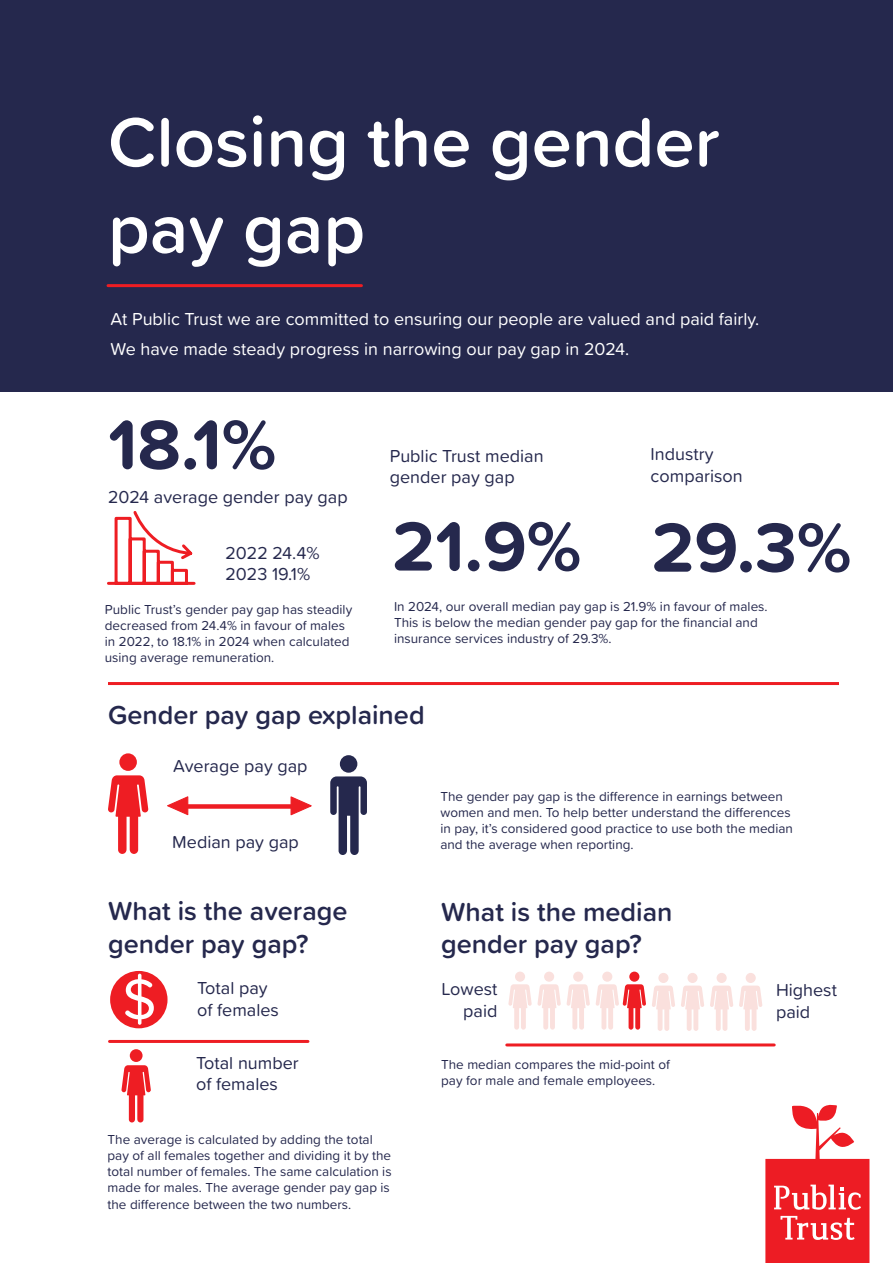
<style>
.page{position:relative;width:893px;height:1263px;background:#fff}
.page>*{position:absolute;margin:0;border:0;box-sizing:border-box;transform-origin:0 0}
.t1{font:600 72px/86.4px "Proxima Soft";color:#fff}
.t2{font:700 72px "Proxima Soft";color:#25284d}
.t3{font:58.35px "Proxima Soft";color:#fff}
.t4{font:600 27px/32.4px "Proxima Soft";color:#25284d}
.t5{font:18px/21.6px "Proxima Soft";color:#25284d}
.t6{font:18px "Proxima Soft";color:#fff}
.t7{font:13.5px/16.2px "Proxima Soft";color:#25284d}
</style>
<div class="page">
<div style="left:0;top:0;width:893px;height:391px;background:#25284d"></div>
<hr style="left:108px;top:682px;width:731px;height:3px;background:#ee1d23">
<svg style="left:107px;top:511px;width:89px;height:74px"></svg>
<hr style="left:108px;top:284px;width:253px;height:3px;background:#ee1d23">
<svg style="left:765px;top:1105px;width:104px;height:158px"></svg>
<div style="left:184px;top:804px;width:110px;height:5px;background:#ee1d23"></div>
<svg style="left:167px;top:796px;width:22px;height:20px"></svg>
<svg style="left:290px;top:796px;width:22px;height:20px"></svg>
<hr style="left:507px;top:1043px;width:267px;height:3px;background:#ee1d23">
<div style="left:629px;top:971px;width:10px;height:11px;background:#ee1d23;border-radius:50%"></div>
<svg style="left:652px;top:985px;width:23px;height:46px"></svg>
<div style="left:658px;top:973px;width:10px;height:10px;background:#fae0dd;border-radius:50%"></div>
<svg style="left:681px;top:985px;width:23px;height:46px"></svg>
<div style="left:687px;top:973px;width:11px;height:10px;background:#fae0dd;border-radius:50%"></div>
<svg style="left:710px;top:985px;width:23px;height:46px"></svg>
<div style="left:717px;top:973px;width:10px;height:10px;background:#fae0dd;border-radius:50%"></div>
<svg style="left:739px;top:985px;width:23px;height:46px"></svg>
<div style="left:746px;top:973px;width:10px;height:10px;background:#fae0dd;border-radius:50%"></div>
<svg style="left:596px;top:984px;width:50px;height:46px"></svg>
<div style="left:602px;top:971px;width:10px;height:11px;background:#fae0dd;border-radius:50%"></div>
<div style="left:573px;top:971px;width:10px;height:11px;background:#fae0dd;border-radius:50%"></div>
<div style="left:544px;top:971px;width:10px;height:11px;background:#fae0dd;border-radius:50%"></div>
<svg style="left:508px;top:984px;width:82px;height:46px"></svg>
<div style="left:515px;top:971px;width:10px;height:11px;background:#fae0dd;border-radius:50%"></div>
<div style="left:340px;top:755px;width:17px;height:18px;background:#25284d;border-radius:50%"></div>
<svg style="left:330px;top:776px;width:37px;height:79px"></svg>
<svg style="left:108px;top:775px;width:40px;height:79px"></svg>
<div style="left:119px;top:753px;width:18px;height:18px;background:#ee1d23;border-radius:50%"></div>
<hr style="left:110px;top:1040px;width:198px;height:3px;background:#ee1d23">
<div style="left:110px;top:971px;width:58px;height:57px;background:#ee1d23;border-radius:50%"></div>
<svg style="left:121px;top:1065px;width:30px;height:57px"></svg>
<div style="left:130px;top:1049px;width:13px;height:13px;background:#ee1d23;border-radius:50%"></div>
<p class="t1" style="left:108px;top:96px;width:613px">Closing the gender pay gap</p>
<p class="t6" style="left:111px;top:306px;width:650px">At Public Trust we are committed to ensuring our people are valued and paid fairly.</p>
<p class="t6" style="left:111px;top:336px;width:520px">We have made steady progress in narrowing our pay gap in 2024.</p>
<p class="t2" style="left:108px;top:390px;width:170px">18.1%</p>
<p class="t5" style="left:108px;top:486px;width:241px">2024 average gender pay gap</p>
<p class="t5" style="left:225px;top:541px;width:96px">2022 24.4%</p>
<p class="t5" style="left:225px;top:563px;width:86px">2023 19.1%</p>
<p class="t5" style="left:390px;top:444px;width:155px">Public Trust median gender pay gap</p>
<p class="t2" style="left:393px;top:492px;width:190px">21.9%</p>
<p class="t5" style="left:651px;top:442px;width:64px">Industry</p>
<p class="t5" style="left:651px;top:464px;width:94px">comparison</p>
<p class="t2" style="left:652px;top:493px;width:201px">29.3%</p>
<p class="t7" style="left:105px;top:600px;width:249px">Public Trust’s gender pay gap has steadily decreased from 24.4% in favour of males in 2022, to 18.1% in 2024 when calculated using average remuneration.</p>
<p class="t7" style="left:394px;top:598px;width:375px">In 2024, our overall median pay gap is 21.9% in favour of males.<br>This is below the median gender pay gap for the financial and insurance services industry of 29.3%.</p>
<p class="t4" style="left:108px;top:697px;width:318px">Gender pay gap explained</p>
<p class="t5" style="left:173px;top:754px;width:136px">Average pay gap</p>
<p class="t5" style="left:172px;top:830px;width:128px">Median pay gap</p>
<p class="t4" style="left:108px;top:894px;width:241px">What is the average gender pay gap?</p>
<p class="t3" style="left:122px;top:955px;width:36px">$</p>
<p class="t5" style="left:197px;top:976px;width:72px">Total pay</p>
<p class="t5" style="left:197px;top:998px;width:83px">of females</p>
<p class="t5" style="left:196px;top:1051px;width:104px">Total number of females</p>
<p class="t7" style="left:108px;top:1130px;width:286px">The average is calculated by adding the total pay of all females together and dividing it by the total number of females. The same calculation is made for males. The average gender pay gap is the difference between the two numbers.</p>
<p class="t7" style="left:440px;top:787px;width:354px">The gender pay gap is the difference in earnings between women and men. To help better understand the differences in pay, it’s considered good practice to use both the median and the average when reporting.</p>
<p class="t4" style="left:441px;top:895px;width:233px">What is the median gender pay gap?</p>
<p class="t5" style="left:441px;top:977px;width:58px">Lowest</p>
<p class="t5" style="left:463px;top:999px;width:36px">paid</p>
<p class="t7" style="left:441px;top:1055px;width:230px">The median compares the mid-point of pay for male and female employees.</p>
<p class="t5" style="left:776px;top:978px;width:62px">Highest paid</p>
</div>
